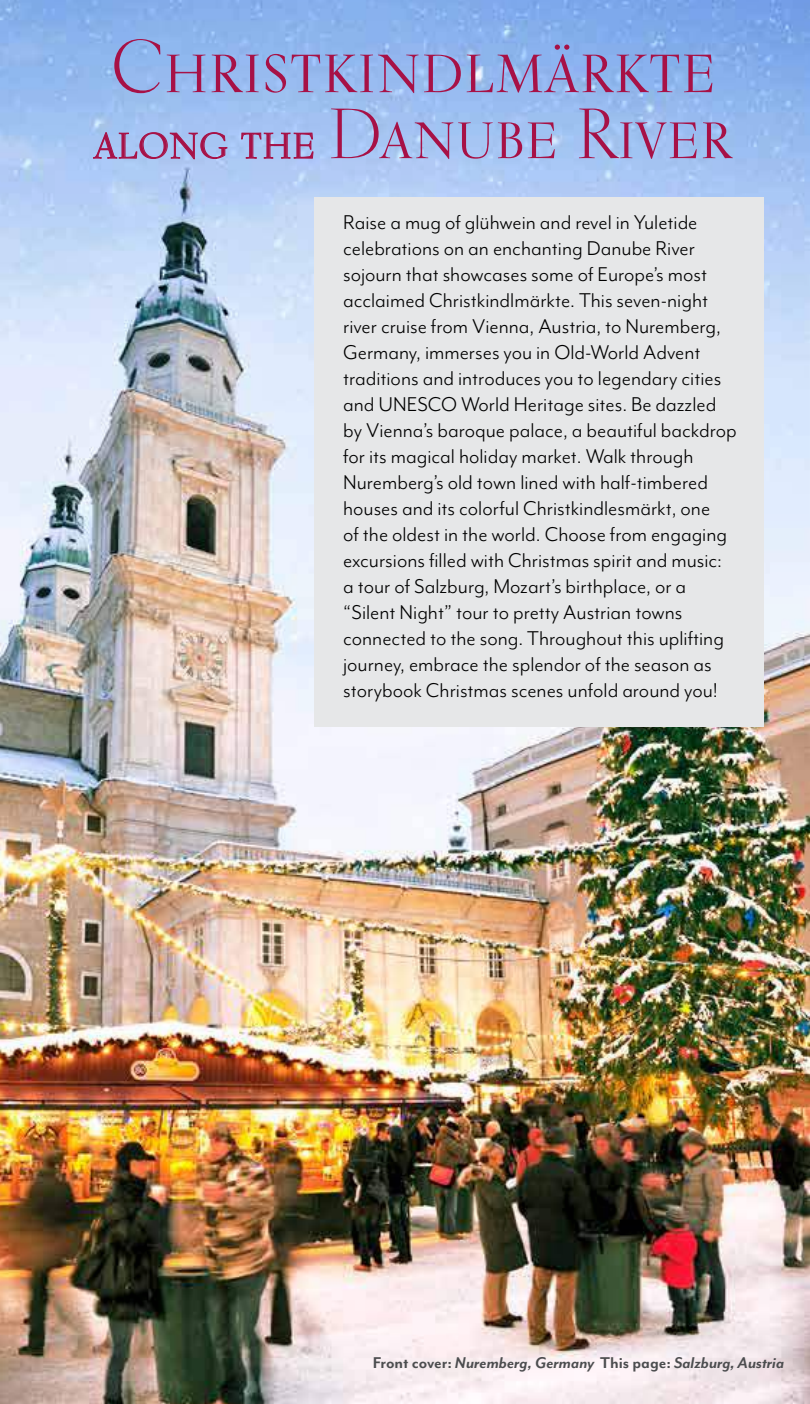
<style>
.page{position:relative;width:810px;height:1404px;background:#fff}
.page>*{position:absolute;margin:0;border:0;box-sizing:border-box;transform-origin:0 0}
.t1{font:74.4px "Kumlien Pro";letter-spacing:-.01em;color:#a71146}
.t2{font:70.8px "Kumlien Pro";letter-spacing:-.01em;color:#a71146}
.t3{font:23px/26px "Mr Eaves Mod OT";color:#000}
.t4{font:italic 700 18px "Mr Eaves Mod OT";letter-spacing:-.005em;color:#4c4d4f}
.s1{font-size:49.6px}
.s2{font-style:normal}
</style>
<div class="page">
<img style="left:0;top:0;width:810px;height:1404px">
<div style="left:315px;top:197px;width:449px;height:529px;background:#e6e7e8"></div>
<h1 class="t1" style="left:110px;top:23px;width:607px">Christkindlmärkte</h1>
<h2 class="t2" style="left:94px;top:92px;width:641px"><span class="s1">along the</span> Danube River</h2>
<p class="t3" style="left:343px;top:210px;width:395px">Raise a mug of glühwein and revel in Yuletide celebrations on an enchanting Danube River sojourn that showcases some of Europe’s most acclaimed Christkindlmärkte. This seven-night river cruise from Vienna, Austria, to Nuremberg, Germany, immerses you in Old-World Advent traditions and introduces you to legendary cities and UNESCO World Heritage sites. Be dazzled by Vienna’s baroque palace, a beautiful backdrop for its magical holiday market. Walk through Nuremberg’s old town lined with half-timbered houses and its colorful Christkindlesmärkt, one<br>of the oldest in the world. Choose from engaging excursions filled with Christmas spirit and music: a tour of Salzburg, Mozart’s birthplace, or a “Silent Night” tour to pretty Austrian towns connected to the song. Throughout this uplifting journey, embrace the splendor of the season as storybook Christmas scenes unfold around you!</p>
<p class="t4" style="left:373px;top:1357px;width:413px"><span class="s2">Front cover:</span> Nuremberg, Germany <span class="s2">This page:</span> Salzburg, Austria</p>
</div>
